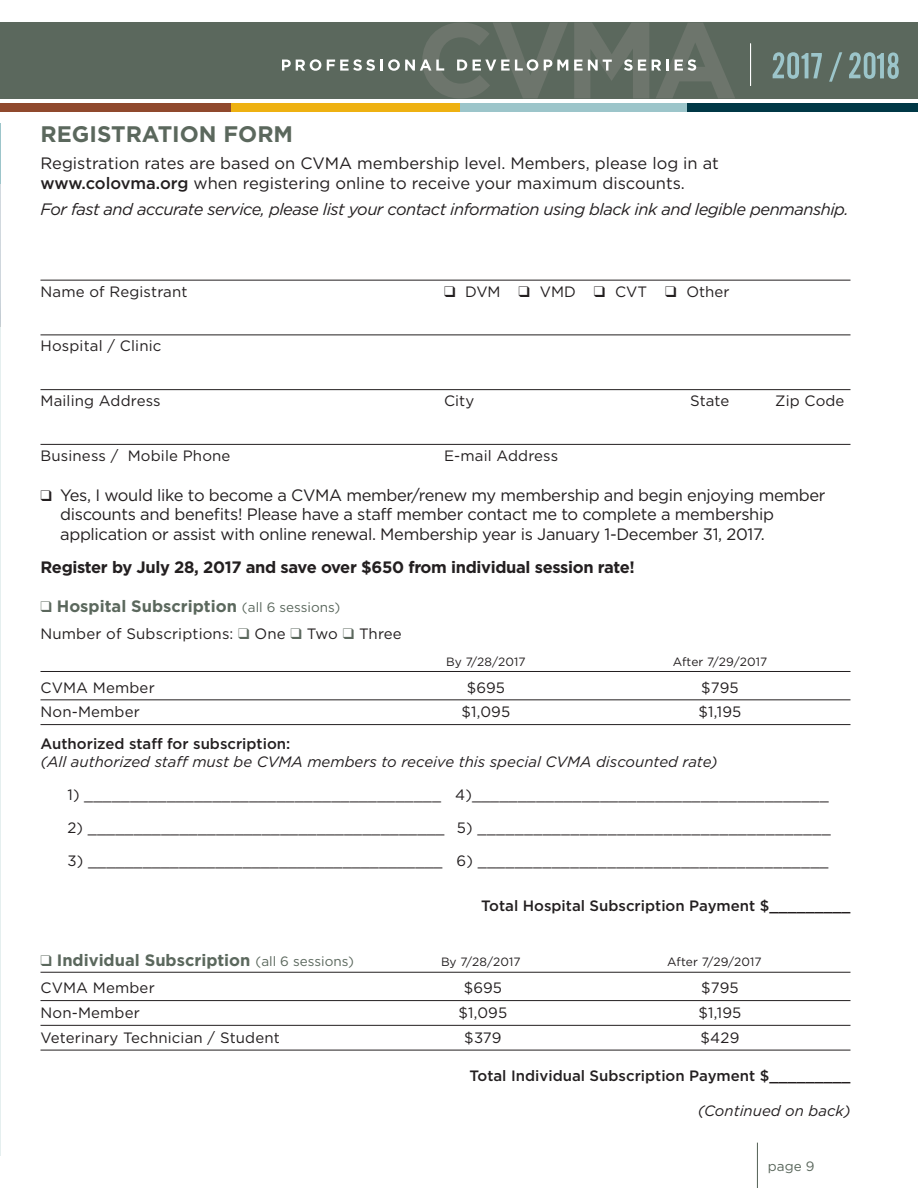
<style>
.page{position:relative;width:918px;height:1188px;background:#fff}
.page>*{position:absolute;margin:0;border:0;box-sizing:border-box;transform-origin:0 0}
.t1{font:700 22.5px "Gotham HTF";color:#5b685d}
.t2{font:16.5px/19.5px "Gotham HTF";letter-spacing:-.02em;color:#231f20}
.t3{font:16.5px/19.5px "Gotham HTF";color:#231f20}
.t4{font:italic 16.5px "Gotham HTF";letter-spacing:-.03em;color:#231f20}
.t5{font:700 16.5px "Gotham HTF";color:#5b685d}
.t6{font:700 16.5px "Gotham HTF";letter-spacing:-.02em;color:#231f20}
.t7{font:15px "Gotham HTF";letter-spacing:.01em;color:#231f20}
.t8{font:500 15px "Gotham HTF";color:#231f20}
.t9{font:italic 15px "Gotham HTF";color:#231f20}
.t10{font:13.5px "Gotham";color:#5b685d}
.t11{font:12px "Gotham HTF";letter-spacing:.01em;color:#231f20}
.s1{font-weight:500}
.s2{font-weight:400;font-size:13.5px}
.s3{color:#5b685d}
</style>
<div class="page">
<div style="left:0;top:22px;width:918px;height:77px;background:#5b685d"></div>
<div style="left:230px;top:103px;width:231px;height:9px;background:#eeb111"></div>
<div style="left:0;top:103px;width:230px;height:9px;background:#90492d"></div>
<div style="left:461px;top:103px;width:230px;height:9px;background:#9cc5ca"></div>
<div style="left:688px;top:103px;width:230px;height:9px;background:#003846"></div>
<svg style="left:282px;top:59px;width:39px;height:12px"></svg>
<svg style="left:327px;top:23px;width:241px;height:75px"></svg>
<svg style="left:574px;top:23px;width:161px;height:75px"></svg>
<svg style="left:829px;top:52px;width:13px;height:30px"></svg>
<svg style="left:773px;top:52px;width:49px;height:27px"></svg>
<svg style="left:849px;top:52px;width:50px;height:27px"></svg>
<hr style="left:757px;top:1143px;width:1px;height:45px;background:#5b685d">
<hr style="left:40px;top:280px;width:810px;height:1px;background:#231f20">
<hr style="left:40px;top:335px;width:810px;height:1px;background:#231f20">
<hr style="left:40px;top:389px;width:810px;height:1px;background:#231f20">
<hr style="left:40px;top:444px;width:810px;height:1px;background:#231f20">
<hr style="left:40px;top:671px;width:810px;height:1px;background:#231f20">
<hr style="left:40px;top:699px;width:810px;height:1px;background:#231f20">
<hr style="left:40px;top:724px;width:810px;height:1px;background:#231f20">
<hr style="left:40px;top:972px;width:810px;height:1px;background:#231f20">
<hr style="left:40px;top:1000px;width:810px;height:1px;background:#231f20">
<hr style="left:40px;top:1025px;width:810px;height:1px;background:#231f20">
<hr style="left:40px;top:1050px;width:810px;height:1px;background:#231f20">
<hr style="left:750px;top:44px;width:1px;height:42px;background:#fff">
<hr style="left:0;top:123px;width:1px;height:1033px;background:#e5efef">
<img style="left:0;top:184px;width:1px;height:142px">
<hr style="left:0;top:123px;width:1px;height:61px;background:#9cc5ca">
<h1 class="t1" style="left:40px;top:121px;width:254px">REGISTRATION FORM</h1>
<p class="t3" style="left:40px;top:153px;width:680px">Registration rates are based on CVMA membership level. Members, please log in at <span class="s1">www.colovma.org</span> when registering online to receive your maximum discounts.</p>
<p class="t4" style="left:40px;top:200px;width:810px">For fast and accurate service, please list your contact information using black ink and legible penmanship.</p>
<p class="t7" style="left:40px;top:283px;width:148px">Name of Registrant</p>
<p class="t7" style="left:444px;top:283px;width:287px">❑ DVM ❑ VMD ❑ CVT ❑ Other</p>
<p class="t7" style="left:41px;top:338px;width:122px">Hospital / Clinic</p>
<p class="t7" style="left:41px;top:393px;width:122px">Mailing Address</p>
<p class="t7" style="left:444px;top:393px;width:32px">City</p>
<p class="t7" style="left:690px;top:393px;width:41px">State</p>
<p class="t7" style="left:775px;top:393px;width:71px">Zip Code</p>
<p class="t7" style="left:41px;top:447px;width:191px">Business / Mobile Phone</p>
<p class="t7" style="left:444px;top:447px;width:116px">E-mail Address</p>
<p class="t2" style="left:60px;top:485px;width:767px;text-indent:-20px">❑ Yes, I would like to become a CVMA member/renew my membership and begin enjoying member discounts and benefits! Please have a staff member contact me to complete a membership application or assist with online renewal. Membership year is January 1-December 31, 2017.</p>
<p class="t6" style="left:40px;top:557px;width:596px">Register by July 28, 2017 and save over $650 from individual session rate!</p>
<p class="t5" style="left:40px;top:597px;width:302px">❑ Hospital Subscription <span class="s2">(all 6 sessions)</span></p>
<p class="t7" style="left:40px;top:626px;width:363px">Number of Subscriptions: <span class="s3">❑</span> One <span class="s3">❑</span> Two <span class="s3">❑</span> Three</p>
<p class="t11" style="left:446px;top:655px;width:81px">By 7/28/2017</p>
<p class="t11" style="left:673px;top:655px;width:96px">After 7/29/2017</p>
<p class="t7" style="left:40px;top:679px;width:116px">CVMA Member</p>
<p class="t7" style="left:467px;top:679px;width:40px">$695</p>
<p class="t7" style="left:701px;top:679px;width:39px">$795</p>
<p class="t7" style="left:40px;top:704px;width:101px">Non-Member</p>
<p class="t7" style="left:462px;top:704px;width:50px">$1,095</p>
<p class="t7" style="left:699px;top:704px;width:44px">$1,195</p>
<p class="t8" style="left:40px;top:735px;width:251px">Authorized staff for subscription:</p>
<p class="t9" style="left:40px;top:753px;width:679px">(All authorized staff must be CVMA members to receive this special CVMA discounted rate)</p>
<p class="t7" style="left:68px;top:786px;width:763px">1) _______________________________________ 4)_______________________________________</p>
<p class="t7" style="left:68px;top:819px;width:765px">2) _______________________________________ 5) ______________________________________</p>
<p class="t7" style="left:68px;top:852px;width:763px">3) _______________________________________ 6) ______________________________________</p>
<p class="t8" style="left:481px;top:897px;width:371px">Total Hospital Subscription Payment $_________</p>
<p class="t5" style="left:40px;top:951px;width:315px">❑ Individual Subscription <span class="s2">(all 6 sessions)</span></p>
<p class="t11" style="left:441px;top:956px;width:81px">By 7/28/2017</p>
<p class="t11" style="left:667px;top:956px;width:96px">After 7/29/2017</p>
<p class="t7" style="left:40px;top:980px;width:116px">CVMA Member</p>
<p class="t7" style="left:464px;top:980px;width:40px">$695</p>
<p class="t7" style="left:701px;top:980px;width:39px">$795</p>
<p class="t7" style="left:40px;top:1005px;width:101px">Non-Member</p>
<p class="t7" style="left:459px;top:1005px;width:50px">$1,095</p>
<p class="t7" style="left:699px;top:1005px;width:44px">$1,195</p>
<p class="t7" style="left:40px;top:1029px;width:241px">Veterinary Technician / Student</p>
<p class="t7" style="left:464px;top:1029px;width:39px">$379</p>
<p class="t7" style="left:701px;top:1029px;width:40px">$429</p>
<p class="t8" style="left:470px;top:1067px;width:383px">Total Individual Subscription Payment $_________</p>
<p class="t9" style="left:698px;top:1102px;width:154px">(Continued on back)</p>
<p class="t10" style="left:768px;top:1159px;width:48px">page 9</p>
</div>
